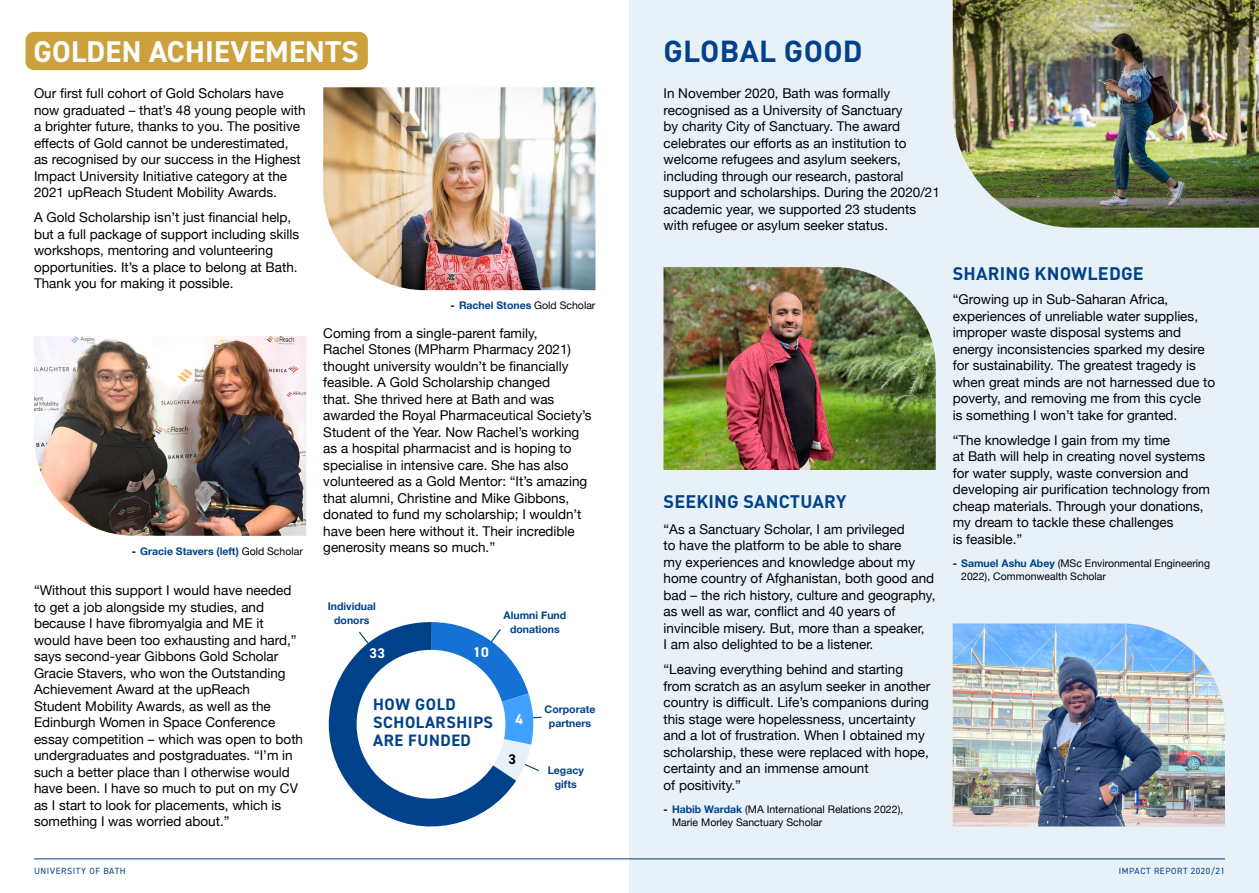
<style>
.page{position:relative;width:1259px;height:893px;background:#fff}
.page>*{position:absolute;margin:0;border:0;box-sizing:border-box;transform-origin:0 0}
.t1{font:700 30px "DIN2014";letter-spacing:.01em;color:#fff}
.H1__DIN_Blue_Blue{font:700 30px "DIN";letter-spacing:.01em;color:#004289}
.H1__DIN_Blue_Blue-2{font:700 18px "DIN";letter-spacing:.01em;color:#004289}
.H1__DIN_Blue_Blue-3{font:700 16.5px/18px "DIN2014";letter-spacing:.035em;color:#004289}
.H1__DIN_Blue_Blue-4{font:700 14.1px "DIN2014";color:#fff}
.H1__DIN_Blue_Blue-5{font:700 14.1px "DIN2014";color:#000}
.Body_Copy_9pt{font:13.5px/16.5px "Helvetica Neue";color:#000}
.Body_Copy_9pt-2{font:700 10.65px/12.9px "Helvetica Neue";color:#004289;text-align:center}
.t2{font:10.5px/13.5px "Helvetica Neue";color:#000}
.Body_Copy_9pt-3{font:700 10.5px/13.5px "Helvetica Neue";color:#004289;text-align:center}
.t3{font:9px "DIN2014";letter-spacing:.06em;color:#004289}
.s1{color:#000}
.s2{font-weight:400;color:#000}
.s3{font-weight:700}
.s4{font-weight:700;color:#004289}
</style>
<div class="page">
<img style="left:34px;top:336px;width:272px;height:200px">
<img style="left:323px;top:87px;width:272px;height:203px">
<svg style="left:328px;top:622px;width:214px;height:205px"></svg>
<div style="left:630px;top:0;width:629px;height:893px;background:#e9f1f8"></div>
<hr style="left:34px;top:859px;width:1191px;height:1px;background:#004289">
<img style="left:952px;top:624px;width:273px;height:202px">
<img style="left:663px;top:267px;width:272px;height:203px">
<img style="left:952px;top:0;width:307px;height:228px">
<div style="left:26px;top:32px;width:342px;height:38px;background:#cca13d;border-radius:9px"></div>
<p class="t1" style="left:33px;top:31px;width:327px">GOLDEN ACHIEVEMENTS</p>
<p class="Body_Copy_9pt" style="left:34px;top:86px;width:273px">Our first full cohort of Gold Scholars have now graduated – that’s 48 young people with a brighter future, thanks to you. The positive effects of Gold cannot be underestimated, as recognised by our success in the Highest Impact University Initiative category at the 2021 upReach Student Mobility Awards.</p>
<p class="Body_Copy_9pt" style="left:34px;top:210px;width:267px">A Gold Scholarship isn’t just financial help, but a full package of support including skills workshops, mentoring and volunteering opportunities. It’s a place to belong at Bath.<br>Thank you for making it possible.</p>
<p class="Body_Copy_9pt-3" style="left:132px;top:544px;width:173px"><span class="s1">‐</span> Gracie Stavers (left) <span class="s2">Gold Scholar</span></p>
<p class="Body_Copy_9pt" style="left:34px;top:583px;width:271px">“Without this support I would have needed to get a job alongside my studies, and because I have fibromyalgia and ME it would have been too exhausting and hard,” says second-year Gibbons Gold Scholar Gracie Stavers, who won the Outstanding Achievement Award at the upReach<br>Student Mobility Awards, as well as the Edinburgh Women in Space Conference essay competition – which was open to both undergraduates and postgraduates. “I’m in such a better place than I otherwise would have been. I have so much to put on my CV as I start to look for placements, which is something I was worried about.”</p>
<p class="t3" style="left:34px;top:865px;width:93px">UNIVERSITY OF BATH</p>
<p class="Body_Copy_9pt-3" style="left:450px;top:299px;width:146px"><span class="s1">‐</span> Rachel Stones <span class="s2">Gold Scholar</span></p>
<p class="Body_Copy_9pt" style="left:323px;top:325px;width:270px">Coming from a single-parent family,<br>Rachel Stones (MPharm Pharmacy 2021) thought university wouldn’t be financially feasible. A Gold Scholarship changed<br>that. She thrived here at Bath and was awarded the Royal Pharmaceutical Society’s Student of the Year. Now Rachel’s working as a hospital pharmacist and is hoping to specialise in intensive care. She has also volunteered as a Gold Mentor: “It’s amazing that alumni, Christine and Mike Gibbons, donated to fund my scholarship; I wouldn’t have been here without it. Their incredible generosity means so much.”</p>
<p class="Body_Copy_9pt-3" style="left:328px;top:600px;width:49px">Individual donors</p>
<p class="Body_Copy_9pt-3" style="left:503px;top:609px;width:64px">Alumni Fund donations</p>
<p class="H1__DIN_Blue_Blue-4" style="left:369px;top:644px;width:17px">33</p>
<p class="H1__DIN_Blue_Blue-4" style="left:473px;top:643px;width:17px">10</p>
<p class="H1__DIN_Blue_Blue-3" style="left:373px;top:695px;width:121px">HOW GOLD<br>SCHOLARSHIPS<br>ARE FUNDED</p>
<p class="Body_Copy_9pt-2" style="left:405px;top:703px;width:53px">Corporate partners</p>
<p class="H1__DIN_Blue_Blue-4" style="left:515px;top:710px;width:9px">4</p>
<p class="H1__DIN_Blue_Blue-5" style="left:508px;top:749px;width:9px">3</p>
<p class="Body_Copy_9pt-3" style="left:544px;top:703px;width:52px">Corporate partners</p>
<p class="Body_Copy_9pt-3" style="left:548px;top:764px;width:38px">Legacy gifts</p>
<p class="H1__DIN_Blue_Blue" style="left:663px;top:31px;width:201px">GLOBAL GOOD</p>
<p class="Body_Copy_9pt" style="left:663px;top:86px;width:278px">In November 2020, Bath was formally recognised as a University of Sanctuary<br>by charity City of Sanctuary. The award celebrates our efforts as an institution to welcome refugees and asylum seekers, including through our research, pastoral support and scholarships. During the 2020/21 academic year, we supported 23 students with refugee or asylum seeker status.</p>
<p class="H1__DIN_Blue_Blue-2" style="left:663px;top:490px;width:184px">SEEKING SANCTUARY</p>
<p class="Body_Copy_9pt" style="left:663px;top:522px;width:273px">“As a Sanctuary Scholar, I am privileged<br>to have the platform to be able to share<br>my experiences and knowledge about my home country of Afghanistan, both good and bad – the rich history, culture and geography, as well as war, conflict and 40 years of invincible misery. But, more than a speaker,<br>I am also delighted to be a listener.</p>
<p class="Body_Copy_9pt" style="left:663px;top:662px;width:268px">“Leaving everything behind and starting from scratch as an asylum seeker in another country is difficult. Life’s companions during this stage were hopelessness, uncertainty and a lot of frustration. When I obtained my scholarship, these were replaced with hope, certainty and an immense amount<br>of positivity.”</p>
<p class="t2" style="left:672px;top:803px;width:233px;text-indent:-9px"><span class="s3">‐</span> <span class="s4">Habib Wardak</span> (MA International Relations 2022),<br>Marie Morley Sanctuary Scholar</p>
<p class="H1__DIN_Blue_Blue-2" style="left:952px;top:262px;width:193px">SHARING KNOWLEDGE</p>
<p class="Body_Copy_9pt" style="left:952px;top:292px;width:264px">“Growing up in Sub-Saharan Africa, experiences of unreliable water supplies, improper waste disposal systems and energy inconsistencies sparked my desire for sustainability. The greatest tragedy is when great minds are not harnessed due to poverty, and removing me from this cycle<br>is something I won’t take for granted.</p>
<p class="Body_Copy_9pt" style="left:952px;top:433px;width:259px">“The knowledge I gain from my time<br>at Bath will help in creating novel systems for water supply, waste conversion and developing air purification technology from cheap materials. Through your donations, my dream to tackle these challenges<br>is feasible.”</p>
<p class="t2" style="left:961px;top:557px;width:250px;text-indent:-9px"><span class="s3">‐</span> <span class="s4">Samuel Ashu Abey</span> (MSc Environmental Engineering<br>2022), Commonwealth Scholar</p>
<p class="t3" style="left:1118px;top:865px;width:108px">IMPACT REPORT 2020/21</p>
</div>
